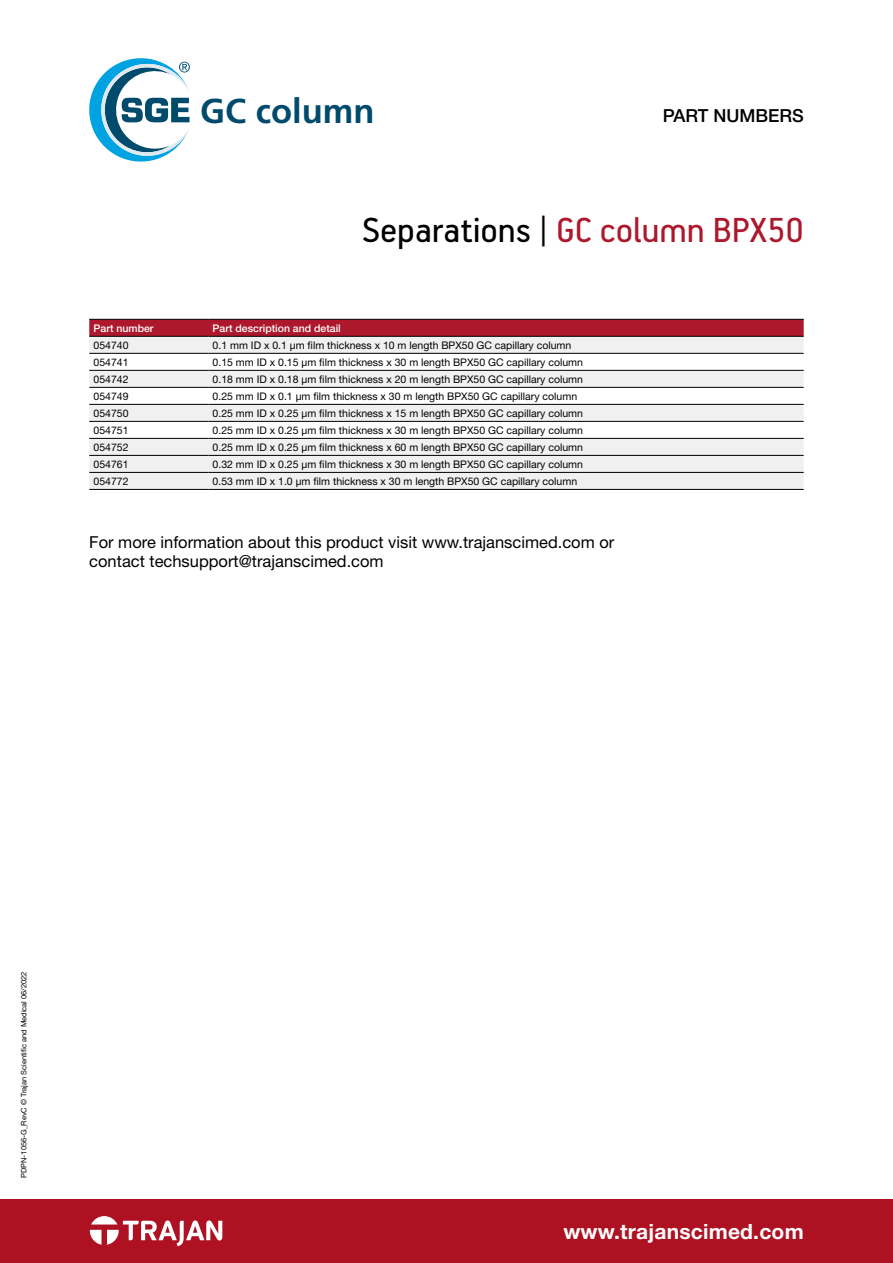
<style>
.page{position:relative;width:893px;height:1263px;background:#fff}
.page>*{position:absolute;margin:0;border:0;box-sizing:border-box;transform-origin:0 0}
.Doc_Heading{font:39px "PF Handbook Pro";color:#ad182d}
.SGE_Product_Title{font:700 34.5px "Frutiger";color:#004b6c}
.www_trajanscimed_com{font:700 21px "Helvetica Neue LT Std";letter-spacing:.01em;color:#fff}
.Part_Number_Heading{font:500 18px "Helvetica Neue LT Std";color:#000}
.Text{font:16.5px/19.5px "Helvetica Neue LT Std";color:#000}
.PDPN_Table_Text{font:10.5px "Helvetica Neue LT Std";color:#000}
.PDPN_Table_Heading{font:500 10.5px "Helvetica Neue LT Std";color:#fff}
.t1{font:7.5px "Helvetica Neue LT Std";color:#000}
.s1{color:#000}
</style>
<div class="page">
<div style="left:0;top:1199px;width:893px;height:64px;background:#ae1122"></div>
<svg style="left:90px;top:1216px;width:132px;height:30px"></svg>
<svg style="left:89px;top:58px;width:101px;height:104px"></svg>
<div style="left:89px;top:320px;width:715px;height:16px;background:#ad182d"></div>
<div style="left:89px;top:337px;width:715px;height:16px;background:#f0f0f0"></div>
<svg style="left:89px;top:369px;width:715px;height:1px"></svg>
<svg style="left:89px;top:371px;width:715px;height:118px;fill:#f0f0f0"></svg>
<hr style="left:89px;top:319px;width:119px;height:1px;background:#000">
<hr style="left:208px;top:319px;width:596px;height:1px;background:#000">
<hr style="left:89px;top:336px;width:119px;height:1px;background:#000">
<hr style="left:208px;top:336px;width:596px;height:1px;background:#000">
<hr style="left:89px;top:353px;width:119px;height:1px;background:#000">
<hr style="left:208px;top:353px;width:596px;height:1px;background:#000">
<hr style="left:89px;top:404px;width:119px;height:1px;background:#000">
<hr style="left:208px;top:404px;width:596px;height:1px;background:#000">
<hr style="left:89px;top:421px;width:119px;height:1px;background:#000">
<hr style="left:208px;top:421px;width:596px;height:1px;background:#000">
<hr style="left:89px;top:438px;width:119px;height:1px;background:#000">
<hr style="left:208px;top:438px;width:596px;height:1px;background:#000">
<hr style="left:89px;top:370px;width:119px;height:1px;background:#000">
<hr style="left:208px;top:370px;width:596px;height:1px;background:#000">
<hr style="left:89px;top:387px;width:119px;height:1px;background:#000">
<hr style="left:208px;top:387px;width:596px;height:1px;background:#000">
<hr style="left:89px;top:455px;width:119px;height:1px;background:#000">
<hr style="left:208px;top:455px;width:596px;height:1px;background:#000">
<hr style="left:89px;top:472px;width:119px;height:1px;background:#000">
<hr style="left:208px;top:472px;width:596px;height:1px;background:#000">
<hr style="left:89px;top:489px;width:119px;height:1px;background:#000">
<hr style="left:208px;top:489px;width:596px;height:1px;background:#000">
<p class="SGE_Product_Title" style="left:200px;top:90px;width:176px">GC column</p>
<p class="Part_Number_Heading" style="left:663px;top:105px;width:143px">PART NUMBERS</p>
<p class="Doc_Heading" style="left:362px;top:206px;width:443px"><span class="s1">Separations |</span> GC column BPX50</p>
<p class="PDPN_Table_Heading" style="left:94px;top:322px;width:62px">Part number</p>
<p class="PDPN_Table_Heading" style="left:213px;top:322px;width:130px">Part description and detail</p>
<p class="PDPN_Table_Text" style="left:94px;top:339px;width:37px">054740</p>
<p class="PDPN_Table_Text" style="left:213px;top:339px;width:360px">0.1 mm ID x 0.1 µm film thickness x 10 m length BPX50 GC capillary column</p>
<p class="PDPN_Table_Text" style="left:94px;top:356px;width:37px">054741</p>
<p class="PDPN_Table_Text" style="left:213px;top:356px;width:372px">0.15 mm ID x 0.15 µm film thickness x 30 m length BPX50 GC capillary column</p>
<p class="PDPN_Table_Text" style="left:94px;top:373px;width:37px">054742</p>
<p class="PDPN_Table_Text" style="left:213px;top:373px;width:372px">0.18 mm ID x 0.18 µm film thickness x 20 m length BPX50 GC capillary column</p>
<p class="PDPN_Table_Text" style="left:94px;top:390px;width:37px">054749</p>
<p class="PDPN_Table_Text" style="left:213px;top:390px;width:366px">0.25 mm ID x 0.1 µm film thickness x 30 m length BPX50 GC capillary column</p>
<p class="PDPN_Table_Text" style="left:94px;top:407px;width:37px">054750</p>
<p class="PDPN_Table_Text" style="left:213px;top:407px;width:372px">0.25 mm ID x 0.25 µm film thickness x 15 m length BPX50 GC capillary column</p>
<p class="PDPN_Table_Text" style="left:94px;top:424px;width:37px">054751</p>
<p class="PDPN_Table_Text" style="left:213px;top:424px;width:372px">0.25 mm ID x 0.25 µm film thickness x 30 m length BPX50 GC capillary column</p>
<p class="PDPN_Table_Text" style="left:94px;top:441px;width:37px">054752</p>
<p class="PDPN_Table_Text" style="left:213px;top:441px;width:372px">0.25 mm ID x 0.25 µm film thickness x 60 m length BPX50 GC capillary column</p>
<p class="PDPN_Table_Text" style="left:94px;top:458px;width:37px">054761</p>
<p class="PDPN_Table_Text" style="left:213px;top:458px;width:372px">0.32 mm ID x 0.25 µm film thickness x 30 m length BPX50 GC capillary column</p>
<p class="PDPN_Table_Text" style="left:94px;top:475px;width:37px">054772</p>
<p class="PDPN_Table_Text" style="left:213px;top:475px;width:366px">0.53 mm ID x 1.0 µm film thickness x 30 m length BPX50 GC capillary column</p>
<p class="Text" style="left:89px;top:532px;width:527px">For more information about this product visit www.trajanscimed.com or contact techsupport@trajanscimed.com</p>
<p class="t1" style="left:19px;top:1178px;width:208px;rotate:-90deg">PDPN-1056-G_RevC © Trajan Scientific and Medical 06/2022</p>
<p class="www_trajanscimed_com" style="left:563px;top:1218px;width:242px">www.trajanscimed.com</p>
</div>
